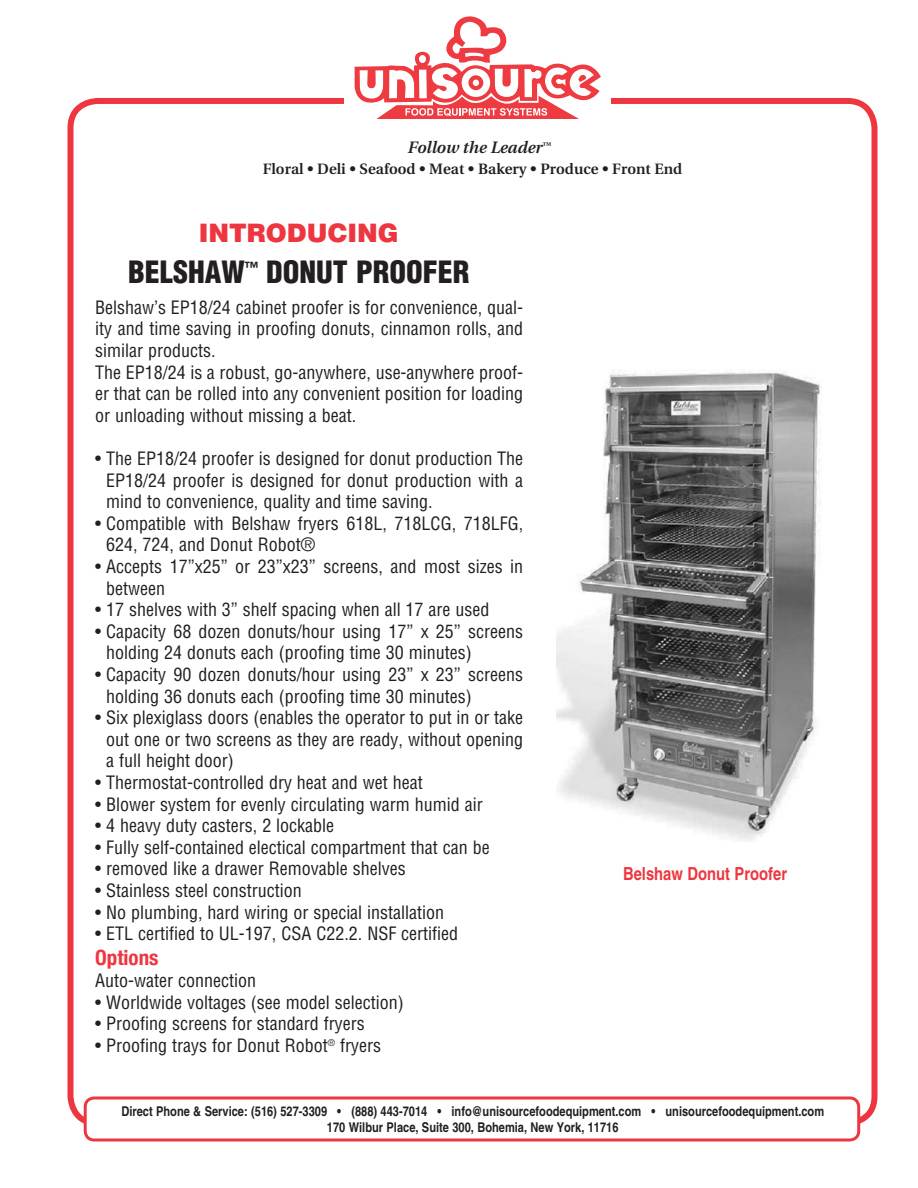
<style>
.page{position:relative;width:918px;height:1188px;background:#fff}
.page>*{position:absolute;margin:0;border:0;box-sizing:border-box;transform-origin:0 0}
.t1{font:900 condensed 30px "Helvetica";color:#231f20}
.t2{font:900 25.5px "Swiss 721 BT";color:#ee3640}
.t3{font:700 condensed 21px "Helvetica Neue";color:#ee3640}
.t4{font:condensed 18px/21.6px "Helvetica";color:#231f20;text-align:justify}
.t5{font:700 condensed 18px "Helvetica";color:#ee3640}
.t6{font:italic 600 16.5px "Utopia";color:#231f20}
.t7{font:600 15px "Utopia";color:#231f20}
.t8{font:700 condensed 13.5px "Helvetica";color:#231f20}
</style>
<div class="page">
<div style="left:68px;top:98px;width:810px;height:1028px;border:6px solid #ee3640;border-radius:27px"></div>
<img style="left:557px;top:370px;width:265px;height:471px">
<div style="left:345px;top:14px;width:264px;height:116px;background:#fff"></div>
<svg style="left:355px;top:16px;width:246px;height:103px"></svg>
<div style="left:85px;top:1098px;width:774px;height:42px;background:#fff;border-radius:9px"></div>
<div style="left:84px;top:1096px;width:776px;height:46px;border:3px solid #ee3640;border-radius:9px"></div>
<p class="t6" style="left:407px;top:138px;width:145px">Follow the Leader<sup>™</sup></p>
<p class="t7" style="left:263px;top:160px;width:421px">Floral • Deli • Seafood • Meat • Bakery • Produce • Front End</p>
<p class="t2" style="left:199px;top:218px;width:201px">INTRODUCING</p>
<p class="t1" style="left:128px;top:253px;width:343px">BELSHAW<sup>™</sup> DONUT PROOFER</p>
<p class="t4" style="left:95px;top:296px;width:430px">Belshaw’s EP18/24 cabinet proofer is for convenience, qual&shy;ity and time saving in proofing donuts, cinnamon rolls, and similar products.</p>
<p class="t4" style="left:95px;top:361px;width:430px">The EP18/24 is a robust, go-anywhere, use-anywhere proof&shy;er that can be rolled into any convenient position for loading or unloading without missing a beat.</p>
<p class="t4" style="left:106px;top:448px;width:419px;text-indent:-11px">• The EP18/24 proofer is designed for donut production The EP18/24 proofer is designed for donut production with a mind to convenience, quality and time saving.</p>
<p class="t4" style="left:106px;top:512px;width:419px;text-indent:-11px">• Compatible with Belshaw fryers 618L, 718LCG, 718LFG,<br>624, 724, and Donut Robot®</p>
<p class="t4" style="left:106px;top:556px;width:419px;text-indent:-11px">• Accepts 17”x25” or 23”x23” screens, and most sizes in between</p>
<p class="t4" style="left:95px;top:599px;width:396px">• 17 shelves with 3” shelf spacing when all 17 are used</p>
<p class="t4" style="left:106px;top:620px;width:419px;text-indent:-11px">• Capacity 68 dozen donuts/hour using 17” x 25” screens holding 24 donuts each (proofing time 30 minutes)</p>
<p class="t4" style="left:106px;top:664px;width:419px;text-indent:-11px">• Capacity 90 dozen donuts/hour using 23” x 23” screens holding 36 donuts each (proofing time 30 minutes)</p>
<p class="t4" style="left:106px;top:707px;width:419px;text-indent:-11px">• Six plexiglass doors (enables the operator to put in or take out one or two screens as they are ready, without opening a full height door)</p>
<p class="t4" style="left:95px;top:772px;width:329px">• Thermostat-controlled dry heat and wet heat</p>
<p class="t4" style="left:95px;top:793px;width:389px">• Blower system for evenly circulating warm humid air</p>
<p class="t4" style="left:95px;top:815px;width:241px">• 4 heavy duty casters, 2 lockable</p>
<p class="t4" style="left:95px;top:836px;width:396px">• Fully self-contained electical compartment that can be</p>
<p class="t4" style="left:95px;top:858px;width:312px">• removed like a drawer Removable shelves</p>
<p class="t4" style="left:95px;top:880px;width:208px">• Stainless steel construction</p>
<p class="t4" style="left:95px;top:901px;width:351px">• No plumbing, hard wiring or special installation</p>
<p class="t4" style="left:95px;top:923px;width:365px">• ETL certified to UL-197, CSA C22.2. NSF certified</p>
<p class="t3" style="left:95px;top:941px;width:65px">Options</p>
<p class="t4" style="left:95px;top:970px;width:162px">Auto-water connection</p>
<p class="t4" style="left:95px;top:991px;width:310px">• Worldwide voltages (see model selection)</p>
<p class="t4" style="left:95px;top:1013px;width:271px">• Proofing screens for standard fryers</p>
<p class="t4" style="left:95px;top:1034px;width:287px">• Proofing trays for Donut Robot<sup>®</sup> fryers</p>
<p class="t5" style="left:623px;top:862px;width:166px">Belshaw Donut Proofer</p>
<p class="t8" style="left:121px;top:1103px;width:704px">Direct Phone &amp; Service: (516) 527-3309 • (888) 443-7014 • info@unisourcefoodequipment.com • unisourcefoodequipment.com</p>
<p class="t8" style="left:327px;top:1119px;width:293px">170 Wilbur Place, Suite 300, Bohemia, New York, 11716</p>
</div>
